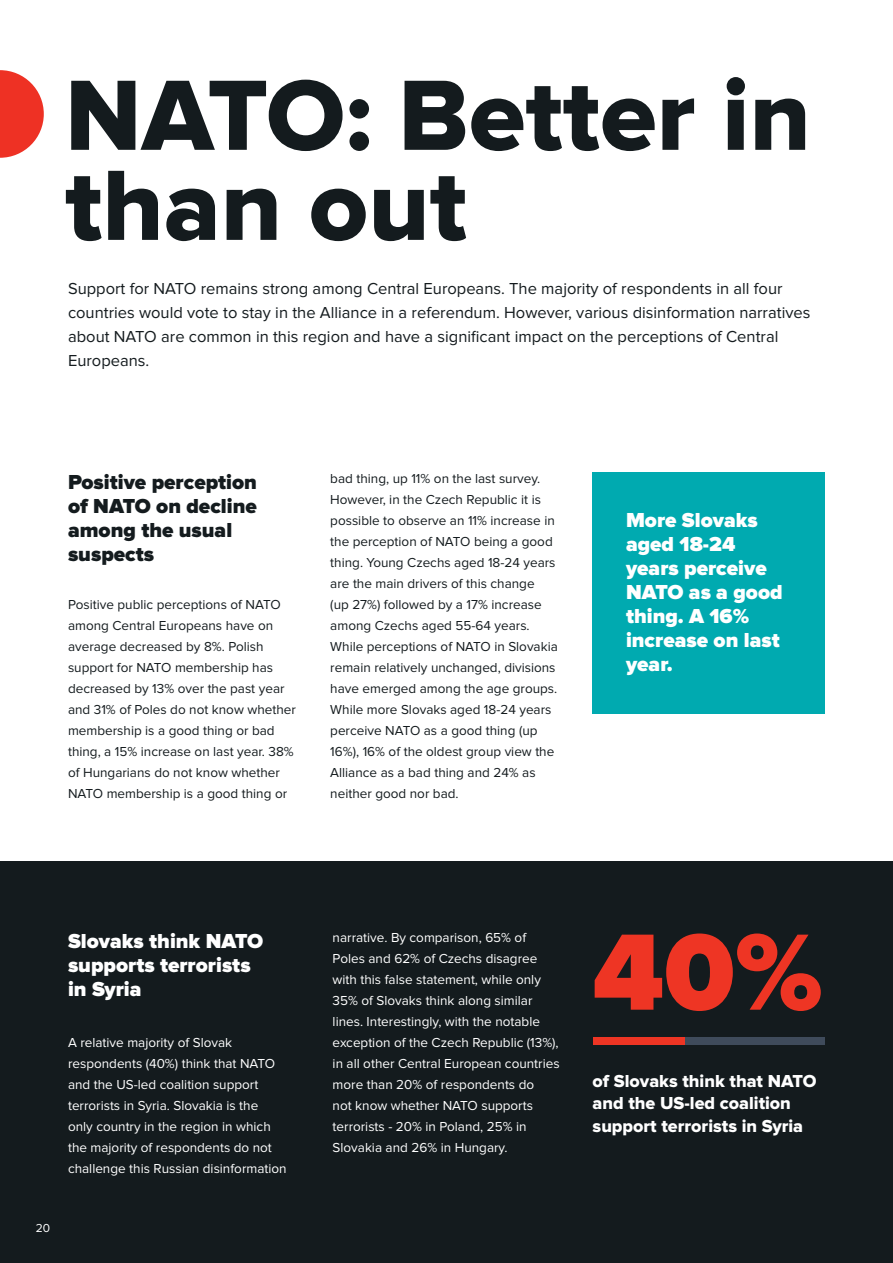
<style>
.page{position:relative;width:893px;height:1263px;background:#fff}
.page>*{position:absolute;margin:0;border:0;box-sizing:border-box;transform-origin:0 0}
.t1{font:900 112.5px "Proxima Nova";color:#ee3524}
.t2{font:103.5px/90px "Proxima Nova Extrabld";color:#141b1e}
.t3{font:900 21px/24px "Proxima Nova";color:#fff}
.t4{font:900 21px/24px "Proxima Nova";color:#141b1e}
.t5{font:18px/22.5px "Proxima Nova Extrabld";color:#fff}
.t6{font:16.5px/24px "Proxima Nova";color:#141b1e}
.t7{font:13.5px/21px "Proxima Nova";color:#141b1e}
.t8{font:13.5px/21px "Proxima Nova";color:#fff}
.t9{font:12px "Proxima Nova";color:#fff}
</style>
<div class="page">
<div style="left:0;top:861px;width:893px;height:402px;background:#141b1e"></div>
<div style="left:593px;top:1037px;width:92px;height:8px;background:#ee3524"></div>
<div style="left:685px;top:1037px;width:140px;height:8px;background:#3f4b5b"></div>
<div style="left:593px;top:472px;width:232px;height:241px;background:#00aab0"></div>
<svg style="left:0;top:70px;width:44px;height:88px"></svg>
<h2 class="t2" style="left:65px;top:75px;width:747px">NATO: Better in than out</h2>
<p class="t6" style="left:68px;top:277px;width:744px">Support for NATO remains strong among Central Europeans. The majority of respondents in all four countries would vote to stay in the Alliance in a referendum. However, various disinformation narratives about NATO are common in this region and have a significant impact on the perceptions of Central Europeans.</p>
<h3 class="t4" style="left:68px;top:470px;width:190px">Positive perception of NATO on decline among the usual suspects</h3>
<p class="t7" style="left:68px;top:594px;width:229px">Positive public perceptions of NATO among Central Europeans have on average decreased by 8%. Polish support for NATO membership has decreased by 13% over the past year and 31% of Poles do not know whether membership is a good thing or bad thing, a 15% increase on last year. 38% of Hungarians do not know whether NATO membership is a good thing or</p>
<p class="t7" style="left:330px;top:468px;width:229px">bad thing, up 11% on the last survey.<br>However, in the Czech Republic it is possible to observe an 11% increase in the perception of NATO being a good thing. Young Czechs aged 18-24 years are the main drivers of this change<br>(up 27%) followed by a 17% increase among Czechs aged 55-64 years.<br>While perceptions of NATO in Slovakia remain relatively unchanged, divisions have emerged among the age groups.<br>While more Slovaks aged 18-24 years perceive NATO as a good thing (up 16%), 16% of the oldest group view the Alliance as a bad thing and 24% as neither good nor bad.</p>
<h3 class="t3" style="left:626px;top:509px;width:158px">More Slovaks aged 18-24 years perceive<br>NATO as a good thing. A 16% increase on last year.</h3>
<h3 class="t3" style="left:68px;top:930px;width:197px">Slovaks think NATO supports terrorists in Syria</h3>
<p class="t8" style="left:68px;top:1032px;width:220px">A relative majority of Slovak respondents (40%) think that NATO and the US-led coalition support terrorists in Syria. Slovakia is the<br>only country in the region in which the majority of respondents do not challenge this Russian disinformation</p>
<p class="t9" style="left:36px;top:1222px;width:16px">20</p>
<p class="t8" style="left:333px;top:927px;width:228px">narrative. By comparison, 65% of Poles and 62% of Czechs disagree with this false statement, while only 35% of Slovaks think along similar lines. Interestingly, with the notable exception of the Czech Republic (13%), in all other Central European countries more than 20% of respondents do<br>not know whether NATO supports terrorists - 20% in Poland, 25% in Slovakia and 26% in Hungary.</p>
<h1 class="t1" style="left:593px;top:921px;width:232px">40%</h1>
<h3 class="t5" style="left:593px;top:1070px;width:225px">of Slovaks think that NATO and the US-led coalition support terrorists in Syria</h3>
</div>
